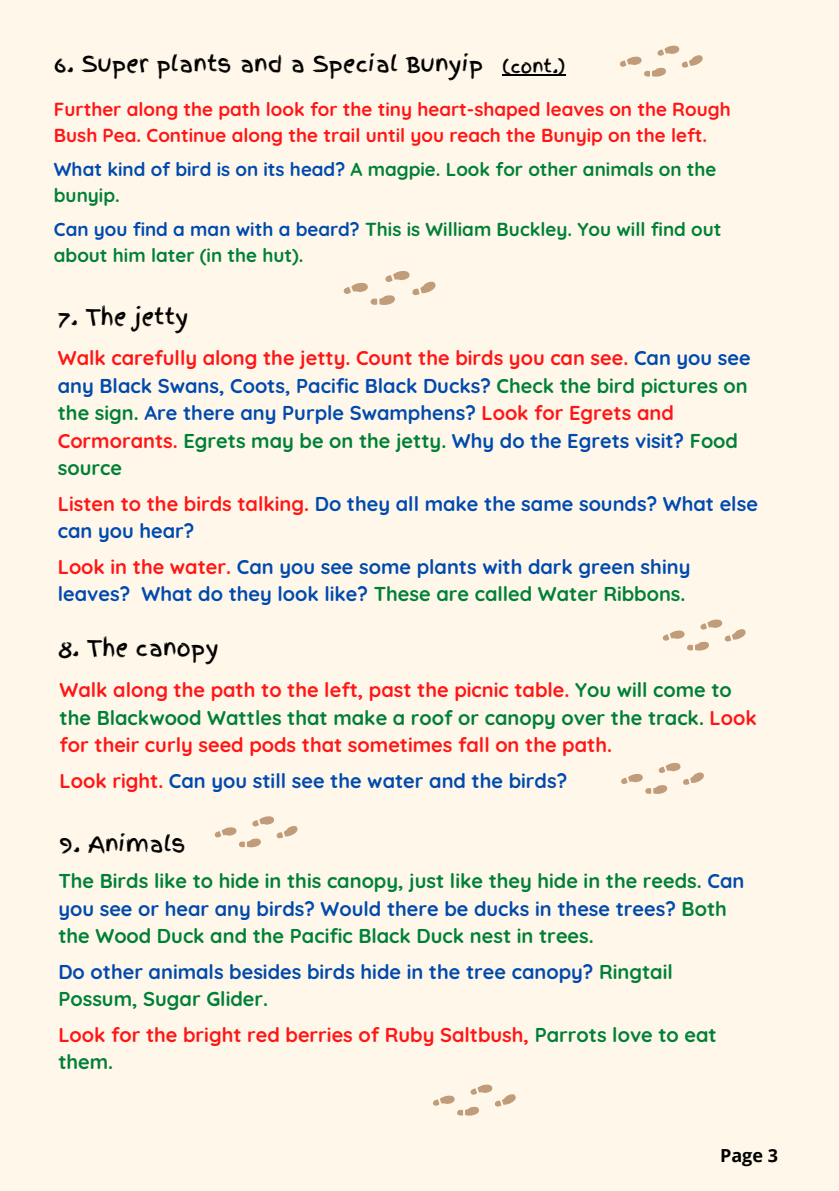
<style>
.page{position:relative;width:839px;height:1191px;background:#fff}
.page>*{position:absolute;margin:0;border:0;box-sizing:border-box;transform-origin:0 0}
.t1{font:22px "Finger Paint";color:#000}
.t2{font:700 20px/27.6px "Quicksand";color:#004aad}
.t3{font:700 20px/27.6px "Quicksand";color:#ff1616}
.t4{font:700 20px/27.6px "Quicksand";color:#008037}
.t5{font:700 18.8px/26px "Quicksand";color:#008037}
.t6{font:700 18.8px/26px "Quicksand";color:#ff1616}
.t7{font:18px "Finger Paint";color:#000}
.t8{font:700 18px "Open Sans";color:#000}
.s1{color:#004aad}
.s2{color:#ff1616}
.s3{color:#008037}
</style>
<div class="page">
<div style="left:0;top:0;width:838px;height:1190px;background:#fff8ea"></div>
<svg style="left:662px;top:619px;width:84px;height:32px"></svg>
<svg style="left:214px;top:816px;width:84px;height:32px"></svg>
<svg style="left:621px;top:762px;width:83px;height:32px"></svg>
<svg style="left:433px;top:1084px;width:83px;height:32px"></svg>
<svg style="left:343px;top:271px;width:93px;height:34px"></svg>
<hr style="left:502px;top:74px;width:63px;height:2px;background:#000">
<svg style="left:620px;top:45px;width:83px;height:32px"></svg>
<p class="t1" style="left:54px;top:47px;width:431px">6. Super plants and a Special Bunyip</p>
<p class="t7" style="left:502px;top:53px;width:65px">(cont.)</p>
<p class="t6" style="left:54px;top:96px;width:678px">Further along the path look for the tiny heart-shaped leaves on the Rough<br>Bush Pea. Continue along the trail until you reach the Bunyip on the left.</p>
<p class="t5" style="left:54px;top:156px;width:664px"><span class="s1">What kind of bird is on its head?</span> A magpie. Look for other animals on the bunyip.</p>
<p class="t5" style="left:54px;top:216px;width:669px"><span class="s1">Can you find a man with a beard?</span> This is William Buckley. You will find out about him later (in the hut).</p>
<p class="t1" style="left:58px;top:301px;width:132px">7. The jetty</p>
<p class="t2" style="left:58px;top:344px;width:694px"><span class="s2">Walk carefully along the jetty. Count the birds you can see.</span> Can you see any Black Swans, Coots, Pacific Black Ducks? <span class="s3">Check the bird pictures on the sign.</span> Are there any Purple Swamphens? <span class="s2">Look for Egrets and Cormorants.</span> <span class="s3">Egrets may be on the jetty.</span> Why do the Egrets visit? <span class="s3">Food source</span></p>
<p class="t2" style="left:58px;top:490px;width:701px"><span class="s2">Listen to the birds talking.</span> Do they all make the same sounds? What else can you hear?</p>
<p class="t2" style="left:58px;top:553px;width:634px"><span class="s2">Look in the water.</span> Can you see some plants with dark green shiny leaves? What do they look like? <span class="s3">These are called Water Ribbons.</span></p>
<p class="t1" style="left:58px;top:632px;width:162px">8. The canopy</p>
<p class="t3" style="left:60px;top:676px;width:698px">Walk along the path to the left, past the picnic table. <span class="s3">You will come to the Blackwood Wattles that make a roof or canopy over the track.</span> Look for their curly seed pods that sometimes fall on the path.</p>
<p class="t2" style="left:60px;top:766px;width:509px"><span class="s2">Look right.</span> Can you still see the water and the birds?</p>
<p class="t1" style="left:60px;top:828px;width:127px">9. Animals</p>
<p class="t4" style="left:58px;top:867px;width:687px">The Birds like to hide in this canopy, just like they hide in the reeds. <span class="s1">Can you see or hear any birds? Would there be ducks in these trees?</span> Both the Wood Duck and the Pacific Black Duck nest in trees.</p>
<p class="t2" style="left:58px;top:958px;width:616px">Do other animals besides birds hide in the tree canopy? <span class="s3">Ringtail<br>Possum, Sugar Glider.</span></p>
<p class="t3" style="left:58px;top:1021px;width:660px">Look for the bright red berries of Ruby Saltbush, <span class="s3">Parrots love to eat them.</span></p>
<p class="t8" style="left:720px;top:1143px;width:59px">Page 3</p>
</div>
